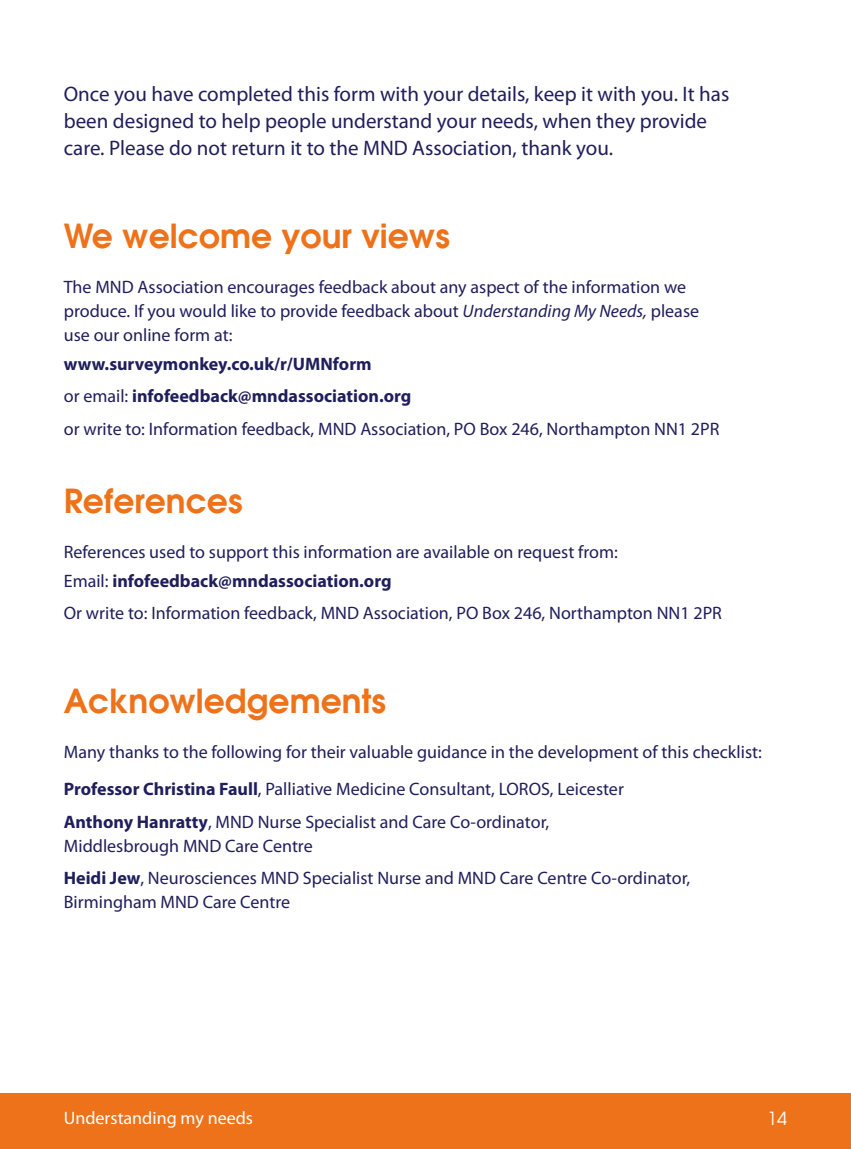
<style>
.page{position:relative;width:851px;height:1149px;background:#fff}
.page>*{position:absolute;margin:0;border:0;box-sizing:border-box;transform-origin:0 0}
.t1{font:600 33px "Avant Garde";color:#ee7219}
.t2{font:21px/27px "Myriad Pro";color:#201e5b}
.t3{font:18px/24px "Myriad Pro";color:#201e5b}
.t4{font:18px "Myriad Pro";color:#fff}
.t5{font:18px "Avant Garde";color:#fff}
.s1{font-style:italic}
.s2{font-weight:700}
</style>
<div class="page">
<div style="left:0;top:1093px;width:850px;height:55px;background:#ee7219"></div>
<p class="t2" style="left:64px;top:80px;width:667px">Once you have completed this form with your details, keep it with you. It has been designed to help people understand your needs, when they provide care. Please do not return it to the MND Association, thank you.</p>
<h1 class="t1" style="left:64px;top:214px;width:387px">We welcome your views</h1>
<p class="t3" style="left:64px;top:275px;width:636px">The MND Association encourages feedback about any aspect of the information we produce. If you would like to provide feedback about <span class="s1">Understanding My Needs,</span> please use our online form at:</p>
<p class="t3" style="left:64px;top:347px;width:657px;line-height:32.5px"><span class="s2">www.surveymonkey.co.uk/r/UMNform<br></span>or email: <span class="s2">infofeedback@mndassociation.org<br></span>or write to: Information feedback, MND Association, PO Box 246, Northampton NN1 2PR</p>
<h1 class="t1" style="left:64px;top:478px;width:180px">References</h1>
<p class="t3" style="left:64px;top:537px;width:555px;line-height:28.2px">References used to support this information are available on request from:<br>Email: <span class="s2">infofeedback@mndassociation.org</span></p>
<p class="t3" style="left:64px;top:600px;width:659px">Or write to: Information feedback, MND Association, PO Box 246, Northampton NN1 2PR</p>
<h1 class="t1" style="left:64px;top:678px;width:324px">Acknowledgements</h1>
<p class="t3" style="left:64px;top:733px;width:699px;line-height:36.8px">Many thanks to the following for their valuable guidance in the development of this checklist:<br><span class="s2">Professor Christina Faull</span>, Palliative Medicine Consultant, LOROS, Leicester</p>
<p class="t3" style="left:64px;top:809px;width:487px"><span class="s2">Anthony Hanratty</span>, MND Nurse Specialist and Care Co-ordinator,<br>Middlesbrough MND Care Centre</p>
<p class="t3" style="left:64px;top:865px;width:628px"><span class="s2">Heidi Jew</span>, Neurosciences MND Specialist Nurse and MND Care Centre Co-ordinator,<br>Birmingham MND Care Centre</p>
<p class="t4" style="left:64px;top:1106px;width:191px">Understanding my needs</p>
<p class="t5" style="left:767px;top:1107px;width:21px">14</p>
</div>
